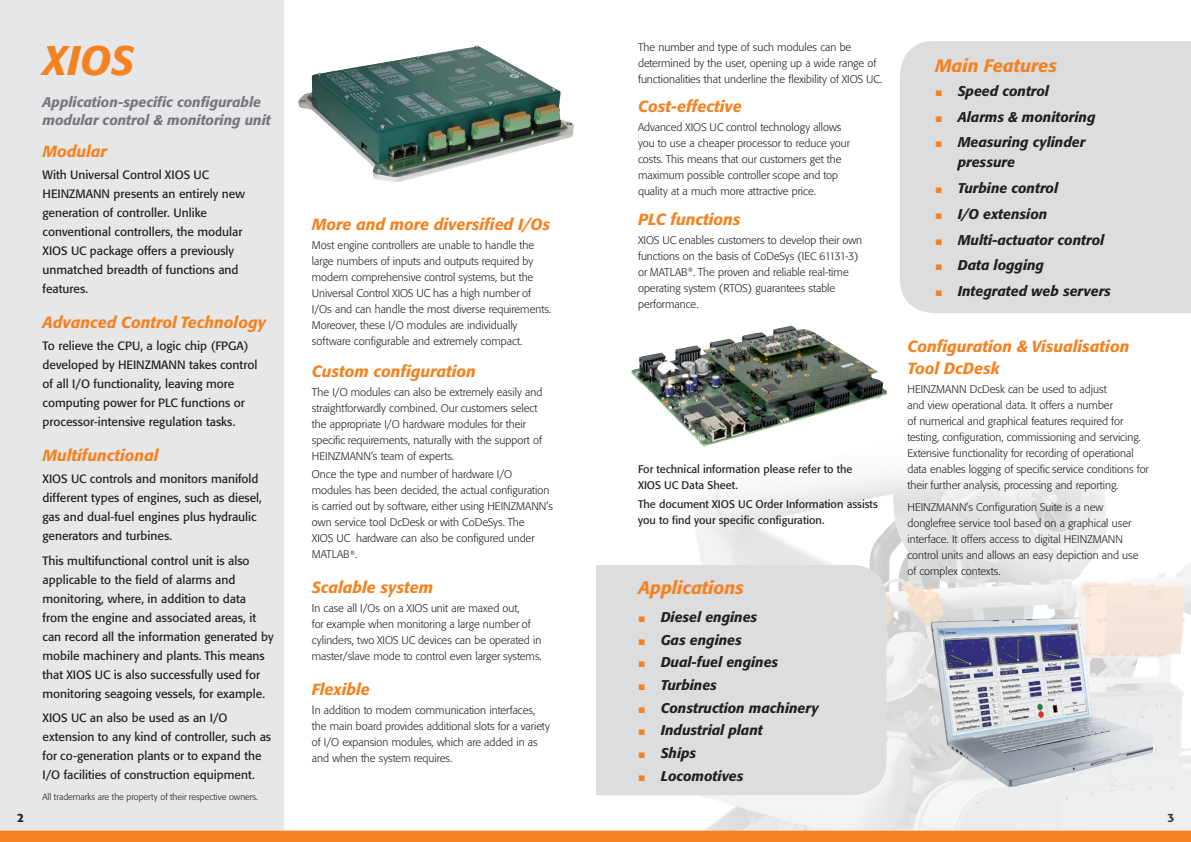
<style>
.page{position:relative;width:1191px;height:842px;background:#fff}
.page>*{position:absolute;margin:0;border:0;box-sizing:border-box;transform-origin:0 0}
.t1{font:italic 500 41px "Formata BQ";color:#f58220}
.t2{font:italic 500 18px "Formata BQ";color:#f58220}
.t3{font:italic 500 16px/21.8px "Formata BQ";color:#f58220}
.t4{font:italic 500 14px/20px "Formata BQ";color:#231f20}
.t5{font:italic 500 14px/18px "Formata BQ";color:#76787b}
.t6{font:12px/19px "Formata BQ";color:#231f20}
.t7{font:500 12px "Formata BQ";color:#231f20}
.t8{font:300 11px/16px "Formata BQ";color:#231f20}
.t9{font:11px/16px "Formata BQ";color:#231f20}
.t10{font:300 9px "Formata BQ";color:#231f20}
.s1{font-size:12px}
.s2{font-family:"Arial";font-weight:400;font-style:normal;font-size:12px;color:#f58220}
</style>
<div class="page">
<div style="left:0;top:0;width:283px;height:842px;background:#e6e7e9"></div>
<img style="left:600px;top:466px;width:591px;height:365px">
<div style="left:596px;top:565px;width:290px;height:230px;background:#dcdddf"></div>
<div style="left:0;top:831px;width:1191px;height:11px;background:#f58220"></div>
<div style="left:900px;top:41px;width:291px;height:272px;background:#dcdddf"></div>
<img style="left:298px;top:45px;width:276px;height:138px">
<img style="left:631px;top:326px;width:256px;height:121px">
<img style="left:930px;top:618px;width:140px;height:169px">
<h1 class="t1" style="left:43px;top:35px;width:93px">XIOS</h1>
<p class="t5" style="left:43px;top:93px;width:230px">Application-specific configurable modular control &amp; monitoring unit</p>
<h3 class="t3" style="left:43px;top:141px;width:66px">Modular</h3>
<p class="t6" style="left:43px;top:165px;width:204px">With Universal Control XIOS UC<br>HEINZMANN presents an entirely new generation of controller. Unlike conventional controllers, the modular<br>XIOS UC package offers a previously unmatched breadth of functions and features.</p>
<h3 class="t3" style="left:43px;top:312px;width:225px">Advanced Control Technology</h3>
<p class="t6" style="left:43px;top:336px;width:216px">To relieve the CPU, a logic chip (FPGA) developed by HEINZMANN takes control of all I/O functionality, leaving more computing power for PLC functions or processor-intensive regulation tasks.</p>
<h3 class="t3" style="left:43px;top:444px;width:118px">Multifunctional</h3>
<p class="t6" style="left:43px;top:469px;width:221px">XIOS UC controls and monitors manifold different types of engines, such as diesel, gas and dual-fuel engines plus hydraulic generators and turbines.</p>
<p class="t6" style="left:43px;top:551px;width:233px">This multifunctional control unit is also applicable to the field of alarms and monitoring, where, in addition to data from the engine and associated areas, it can record all the information generated by mobile machinery and plants. This means that XIOS UC is also successfully used for monitoring seagoing vessels, for example.</p>
<p class="t6" style="left:43px;top:708px;width:230px">XIOS UC an also be used as an I/O extension to any kind of controller, such as for co-generation plants or to expand the I/O facilities of construction equipment.</p>
<p class="t10" style="left:43px;top:792px;width:217px">All trademarks are the property of their respective owners.</p>
<h3 class="t3" style="left:312px;top:213px;width:239px">More and more diversified I/Os</h3>
<p class="t8" style="left:312px;top:237px;width:241px">Most engine controllers are unable to handle the large numbers of inputs and outputs required by modern comprehensive control systems, but the Universal Control XIOS UC has a high number of I/Os and can handle the most diverse requirements.<br>Moreover, these I/O modules are individually software configurable and extremely compact.</p>
<h3 class="t3" style="left:312px;top:360px;width:165px">Custom configuration</h3>
<p class="t8" style="left:312px;top:384px;width:232px">The I/O modules can also be extremely easily and straightforwardly combined. Our customers select the appropriate I/O hardware modules for their specific requirements, naturally with the support of HEINZMANN’s team of experts.</p>
<p class="t8" style="left:312px;top:467px;width:242px">Once the type and number of hardware I/O modules has been decided, the actual configuration is carried out by software, either using HEINZMANN’s own service tool DcDesk or with CoDeSys. The<br>XIOS UC hardware can also be configured under MATLAB<sup>®</sup>.</p>
<h3 class="t3" style="left:312px;top:577px;width:123px">Scalable system</h3>
<p class="t8" style="left:312px;top:600px;width:231px">In case all I/Os on a XIOS unit are maxed out,<br>for example when monitoring a large number of cylinders, two XIOS UC devices can be operated in master/slave mode to control even larger systems.</p>
<h3 class="t3" style="left:312px;top:679px;width:59px">Flexible</h3>
<p class="t8" style="left:312px;top:702px;width:239px"><span class="s1">I</span>n addition to modern communication interfaces, the main board provides additional slots for a variety of I/O expansion modules, which are added in as and when the system requires.</p>
<p class="t8" style="left:638px;top:39px;width:246px">The number and type of such modules can be determined by the user, opening up a wide range of functionalities that underline the flexibility of XIOS UC.</p>
<h3 class="t3" style="left:638px;top:95px;width:105px">Cost-effective</h3>
<p class="t8" style="left:638px;top:119px;width:214px">Advanced XIOS UC control technology allows you to use a cheaper processor to reduce your costs. This means that our customers get the maximum possible controller scope and top quality at a much more attractive price.</p>
<h3 class="t3" style="left:638px;top:209px;width:104px">PLC functions</h3>
<p class="t8" style="left:638px;top:232px;width:226px">XIOS UC enables customers to develop their own functions on the basis of CoDeSys (IEC 61131-3) or MATLAB<sup>®</sup>. The proven and reliable real-time operating system (RTOS) guarantees stable performance.</p>
<p class="t9" style="left:638px;top:461px;width:216px">For technical information please refer to the<br>XIOS UC Data Sheet.</p>
<p class="t9" style="left:638px;top:496px;width:241px">The document XIOS UC Order Information assists you to find your specific configuration.</p>
<h2 class="t2" style="left:638px;top:577px;width:107px">Applications</h2>
<p class="t4" style="left:638px;top:607px;width:121px"><span class="s2">■</span> Diesel engines</p>
<p class="t4" style="left:638px;top:630px;width:105px"><span class="s2">■</span> Gas engines</p>
<p class="t4" style="left:638px;top:652px;width:142px"><span class="s2">■</span> Dual-fuel engines</p>
<p class="t4" style="left:638px;top:675px;width:80px"><span class="s2">■</span> Turbines</p>
<p class="t4" style="left:638px;top:698px;width:182px"><span class="s2">■</span> Construction machinery</p>
<p class="t4" style="left:638px;top:720px;width:126px"><span class="s2">■</span> Industrial plant</p>
<p class="t4" style="left:638px;top:743px;width:60px"><span class="s2">■</span> Ships</p>
<p class="t4" style="left:638px;top:766px;width:107px"><span class="s2">■</span> Locomotives</p>
<h2 class="t2" style="left:935px;top:54px;width:123px">Main Features</h2>
<p class="t4" style="left:935px;top:81px;width:115px"><span class="s2">■</span> Speed control</p>
<p class="t4" style="left:935px;top:107px;width:162px"><span class="s2">■</span> Alarms &amp; monitoring</p>
<p class="t4" style="left:957px;top:132px;width:129px;text-indent:-23px"><span class="s2">■</span> Measuring cylinder pressure</p>
<p class="t4" style="left:935px;top:178px;width:124px"><span class="s2">■</span> Turbine control</p>
<p class="t4" style="left:935px;top:204px;width:114px"><span class="s2">■</span> I/O extension</p>
<p class="t4" style="left:935px;top:229px;width:171px"><span class="s2">■</span> Multi-actuator control</p>
<p class="t4" style="left:935px;top:255px;width:111px"><span class="s2">■</span> Data logging</p>
<p class="t4" style="left:935px;top:281px;width:177px"><span class="s2">■</span> Integrated web servers</p>
<h3 class="t3" style="left:907px;top:336px;width:223px">Configuration &amp; Visualisation<br>Tool DcDesk</h3>
<p class="t8" style="left:907px;top:381px;width:243px">HEINZMANN DcDesk can be used to adjust<br>and view operational data. It offers a number<br>of numerical and graphical features required for testing, configuration, commissioning and servicing.<br>Extensive functionality for recording of operational data enables logging of specific service conditions for their further analysis, processing and reporting.</p>
<p class="t8" style="left:907px;top:499px;width:233px">HEINZMANN’s Configuration Suite is a new donglefree service tool based on a graphical user interface. It offers access to digital HEINZMANN control units and allows an easy depiction and use of complex contexts.</p>
<p class="t7" style="left:17px;top:810px;width:8px">2</p>
<p class="t7" style="left:1167px;top:810px;width:8px">3</p>
</div>
